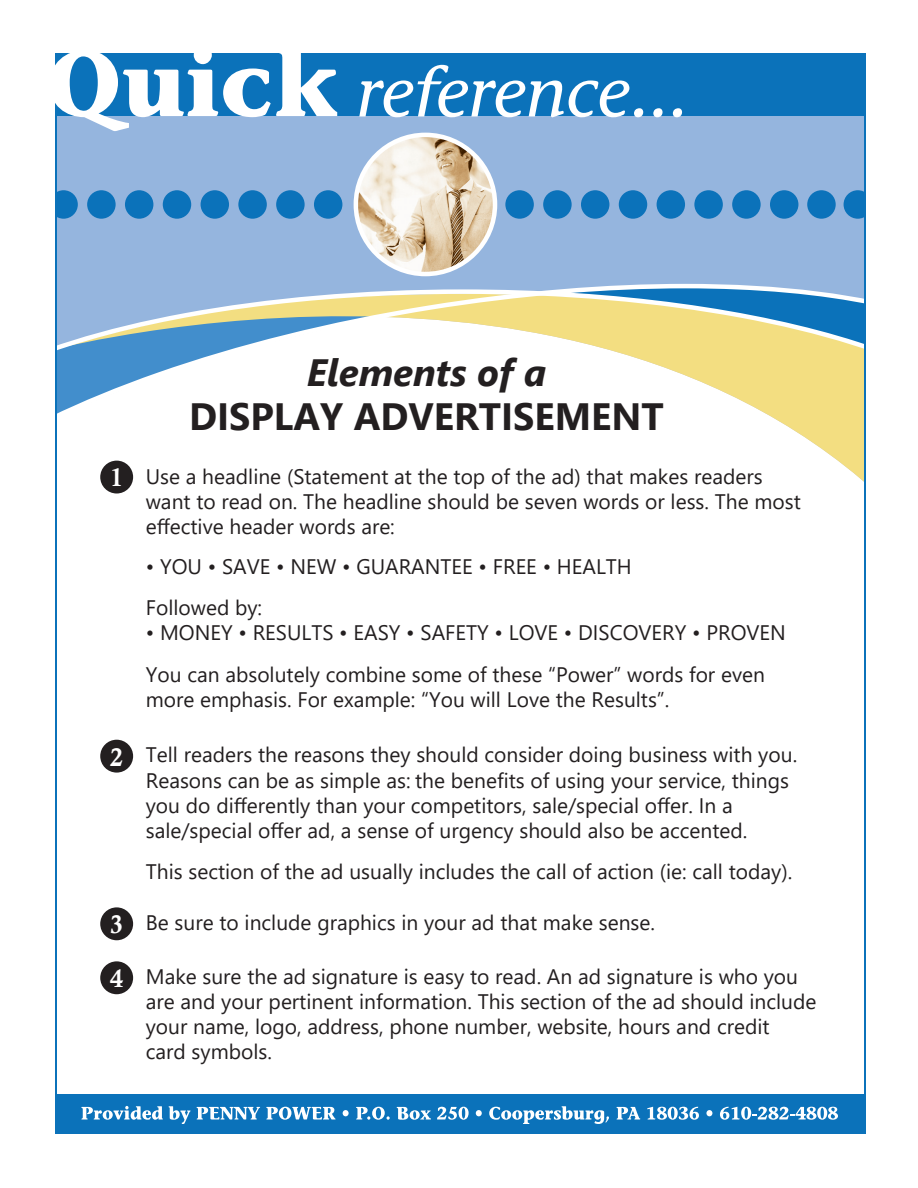
<style>
.page{position:relative;width:918px;height:1188px;background:#fff}
.page>*{position:absolute;margin:0;border:0;box-sizing:border-box;transform-origin:0 0}
.t1{font:700 38.1px "Segoe UI";color:#231f20}
.t2{font:italic 700 38.1px "Segoe UI";color:#231f20}
.t3{font:25.5px "Calis MT Bol";color:#fff}
.t4{font:21px "Segoe UI";color:#231f20}
</style>
<div class="page">
<div style="left:57px;top:116px;width:807px;height:168px;background:#95b5de"></div>
<svg style="left:57px;top:190px;width:21px;height:29px"></svg>
<svg style="left:844px;top:190px;width:20px;height:29px"></svg>
<div style="left:56px;top:53px;width:810px;height:63px;background:#0b72ba"></div>
<div style="left:56px;top:1094px;width:810px;height:39px;background:#0b72ba"></div>
<svg style="left:57px;top:284px;width:807px;height:198px"></svg>
<svg style="left:55px;top:53px;width:282px;height:79px"></svg>
<svg style="left:359px;top:65px;width:323px;height:52px"></svg>
<div style="left:87px;top:190px;width:29px;height:29px;background:#0b72ba;border-radius:50%"></div>
<div style="left:125px;top:190px;width:28px;height:29px;background:#0b72ba;border-radius:50%"></div>
<div style="left:163px;top:190px;width:28px;height:29px;background:#0b72ba;border-radius:50%"></div>
<div style="left:201px;top:190px;width:28px;height:29px;background:#0b72ba;border-radius:50%"></div>
<div style="left:238px;top:190px;width:29px;height:29px;background:#0b72ba;border-radius:50%"></div>
<div style="left:276px;top:190px;width:29px;height:29px;background:#0b72ba;border-radius:50%"></div>
<div style="left:314px;top:190px;width:28px;height:29px;background:#0b72ba;border-radius:50%"></div>
<div style="left:505px;top:190px;width:29px;height:29px;background:#0b72ba;border-radius:50%"></div>
<div style="left:543px;top:190px;width:29px;height:29px;background:#0b72ba;border-radius:50%"></div>
<div style="left:581px;top:190px;width:28px;height:29px;background:#0b72ba;border-radius:50%"></div>
<div style="left:619px;top:190px;width:28px;height:29px;background:#0b72ba;border-radius:50%"></div>
<div style="left:657px;top:190px;width:28px;height:29px;background:#0b72ba;border-radius:50%"></div>
<div style="left:694px;top:190px;width:29px;height:29px;background:#0b72ba;border-radius:50%"></div>
<div style="left:732px;top:190px;width:29px;height:29px;background:#0b72ba;border-radius:50%"></div>
<div style="left:770px;top:190px;width:28px;height:29px;background:#0b72ba;border-radius:50%"></div>
<div style="left:807px;top:190px;width:29px;height:29px;background:#0b72ba;border-radius:50%"></div>
<hr style="left:56px;top:114px;width:1px;height:1017px;background:#0b72ba">
<hr style="left:864px;top:114px;width:2px;height:1017px;background:#0b72ba">
<svg style="left:81px;top:1106px;width:82px;height:14px"></svg>
<svg style="left:169px;top:1106px;width:22px;height:18px"></svg>
<svg style="left:197px;top:1107px;width:63px;height:13px"></svg>
<svg style="left:266px;top:1107px;width:69px;height:13px"></svg>
<svg style="left:343px;top:1110px;width:6px;height:6px"></svg>
<svg style="left:356px;top:1107px;width:34px;height:13px"></svg>
<svg style="left:397px;top:1107px;width:34px;height:13px"></svg>
<svg style="left:437px;top:1107px;width:32px;height:13px"></svg>
<svg style="left:476px;top:1110px;width:6px;height:6px"></svg>
<svg style="left:489px;top:1106px;width:120px;height:18px"></svg>
<svg style="left:616px;top:1107px;width:24px;height:13px"></svg>
<svg style="left:647px;top:1107px;width:52px;height:13px"></svg>
<svg style="left:706px;top:1110px;width:6px;height:6px"></svg>
<svg style="left:720px;top:1107px;width:118px;height:13px"></svg>
<svg style="left:57px;top:285px;width:807px;height:134px"></svg>
<svg style="left:75px;top:341px;width:756px;height:146px"></svg>
<img style="left:356px;top:135px;width:139px;height:139px;border-radius:70px">
<div style="left:354px;top:133px;width:143px;height:143px;border:4px solid #fff;border-radius:50%"></div>
<div style="left:100px;top:461px;width:33px;height:33px;background:#231f20;border-radius:50%"></div>
<div style="left:100px;top:740px;width:33px;height:33px;background:#231f20;border-radius:50%"></div>
<div style="left:100px;top:907px;width:33px;height:33px;background:#231f20;border-radius:50%"></div>
<div style="left:100px;top:961px;width:33px;height:33px;background:#231f20;border-radius:50%"></div>
<p class="t3" style="left:110px;top:463px;width:15px">1</p>
<p class="t3" style="left:110px;top:742px;width:15px">2</p>
<p class="t3" style="left:110px;top:910px;width:15px">3</p>
<p class="t3" style="left:110px;top:964px;width:15px">4</p>
<p class="t2" style="left:307px;top:336px;width:241px">Elements of a</p>
<p class="t1" style="left:189px;top:381px;width:476px">DISPLAY ADVERTISEMENT</p>
<p class="t4" style="left:146px;top:457px;width:618px">Use a headline (Statement at the top of the ad) that makes readers</p>
<p class="t4" style="left:146px;top:482px;width:657px">want to read on. The headline should be seven words or less. The most</p>
<p class="t4" style="left:146px;top:507px;width:251px">effective header words are:</p>
<p class="t4" style="left:146px;top:547px;width:488px">• YOU • SAVE • NEW • GUARANTEE • FREE • HEALTH</p>
<p class="t4" style="left:146px;top:588px;width:118px">Followed by:</p>
<p class="t4" style="left:146px;top:613px;width:642px">• MONEY • RESULTS • EASY • SAFETY • LOVE • DISCOVERY • PROVEN</p>
<p class="t4" style="left:146px;top:654px;width:621px">You can absolutely combine some of these “Power” words for even</p>
<p class="t4" style="left:146px;top:680px;width:525px">more emphasis. For example: “You will Love the Results”.</p>
<p class="t4" style="left:146px;top:735px;width:653px">Tell readers the reasons they should consider doing business with you.</p>
<p class="t4" style="left:146px;top:760px;width:645px">Reasons can be as simple as: the benefits of using your service, things</p>
<p class="t4" style="left:146px;top:786px;width:588px">you do differently than your competitors, sale/special offer. In a</p>
<p class="t4" style="left:146px;top:811px;width:603px">sale/special offer ad, a sense of urgency should also be accented.</p>
<p class="t4" style="left:146px;top:851px;width:648px">This section of the ad usually includes the call of action (ie: call today).</p>
<p class="t4" style="left:146px;top:903px;width:511px">Be sure to include graphics in your ad that make sense.</p>
<p class="t4" style="left:146px;top:956px;width:654px">Make sure the ad signature is easy to read. An ad signature is who you</p>
<p class="t4" style="left:146px;top:982px;width:672px">are and your pertinent information. This section of the ad should include</p>
<p class="t4" style="left:146px;top:1007px;width:625px">your name, logo, address, phone number, website, hours and credit</p>
<p class="t4" style="left:146px;top:1032px;width:128px">card symbols.</p>
</div>
